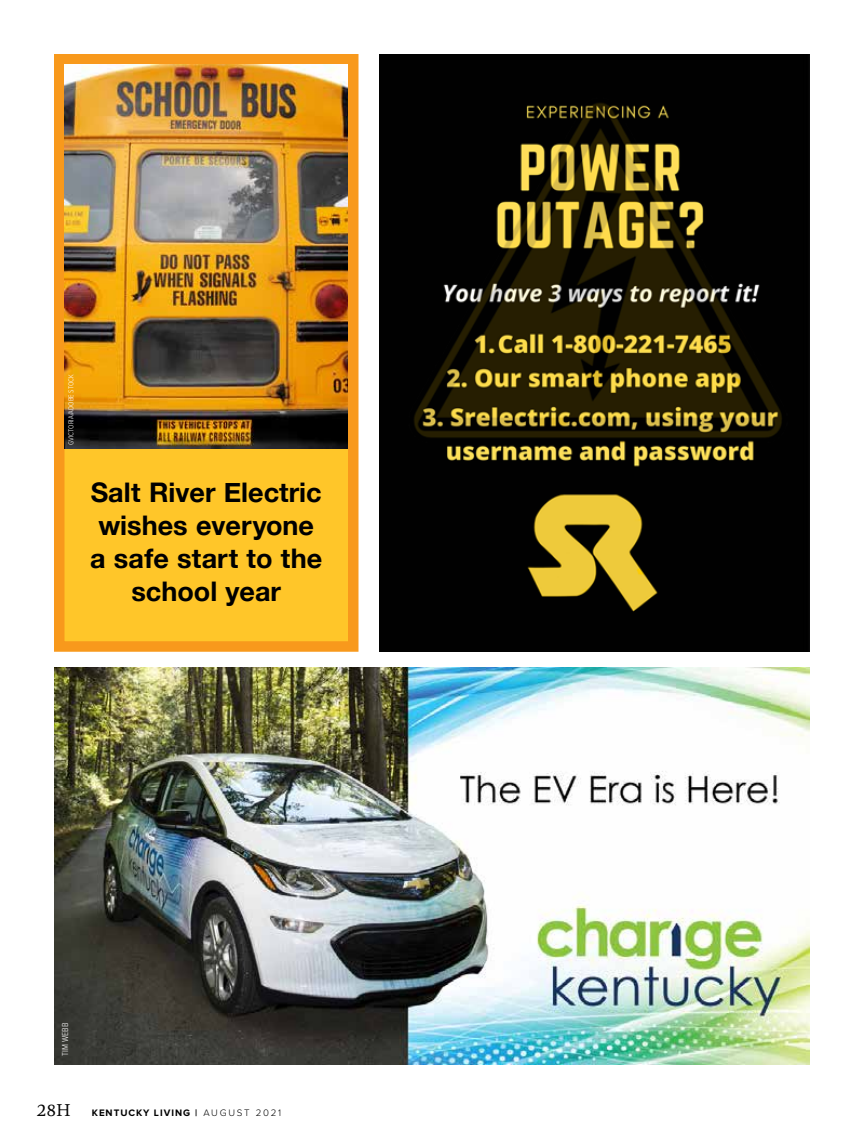
<style>
.page{position:relative;width:864px;height:1134px;background:#fff}
.page>*{position:absolute;margin:0;border:0;box-sizing:border-box;transform-origin:0 0}
.t1{font:700 27px/33px "Helvetica Neue";color:#000;text-align:center}
.t2{font:18px "Ashbury";color:#000}
.t3{font:700 9.75px "Proxima Nova";letter-spacing:.1em;color:#000}
.t4{font:300 9px "Proxima Nova Cond";color:#fff}
.t5{font:300 7.5px "Proxima Nova Cond";color:#fff}
.s1{font-weight:300}
</style>
<div class="page">
<div style="left:59px;top:59px;width:294px;height:587px;background:#ffc629"></div>
<div style="left:54px;top:54px;width:304px;height:598px;border:10px solid #f8991c"></div>
<img style="left:54px;top:667px;width:756px;height:397px">
<img style="left:380px;top:54px;width:430px;height:598px">
<img style="left:65px;top:65px;width:283px;height:383px">
<p class="t5" style="left:65px;top:445px;width:73px;rotate:-90deg">GVICTORIA/ADOBE STOCK</p>
<p class="t1" style="left:90px;top:476px;width:234px">Salt River Electric wishes everyone a safe start to the school year</p>
<p class="t4" style="left:59px;top:1056px;width:34px;rotate:-90deg">TIM WEBB</p>
<p class="t2" style="left:37px;top:1099px;width:35px">28H</p>
<p class="t3" style="left:92px;top:1107px;width:191px">KENTUCKY LIVING | <span class="s1">AUGUST 2021</span></p>
</div>
